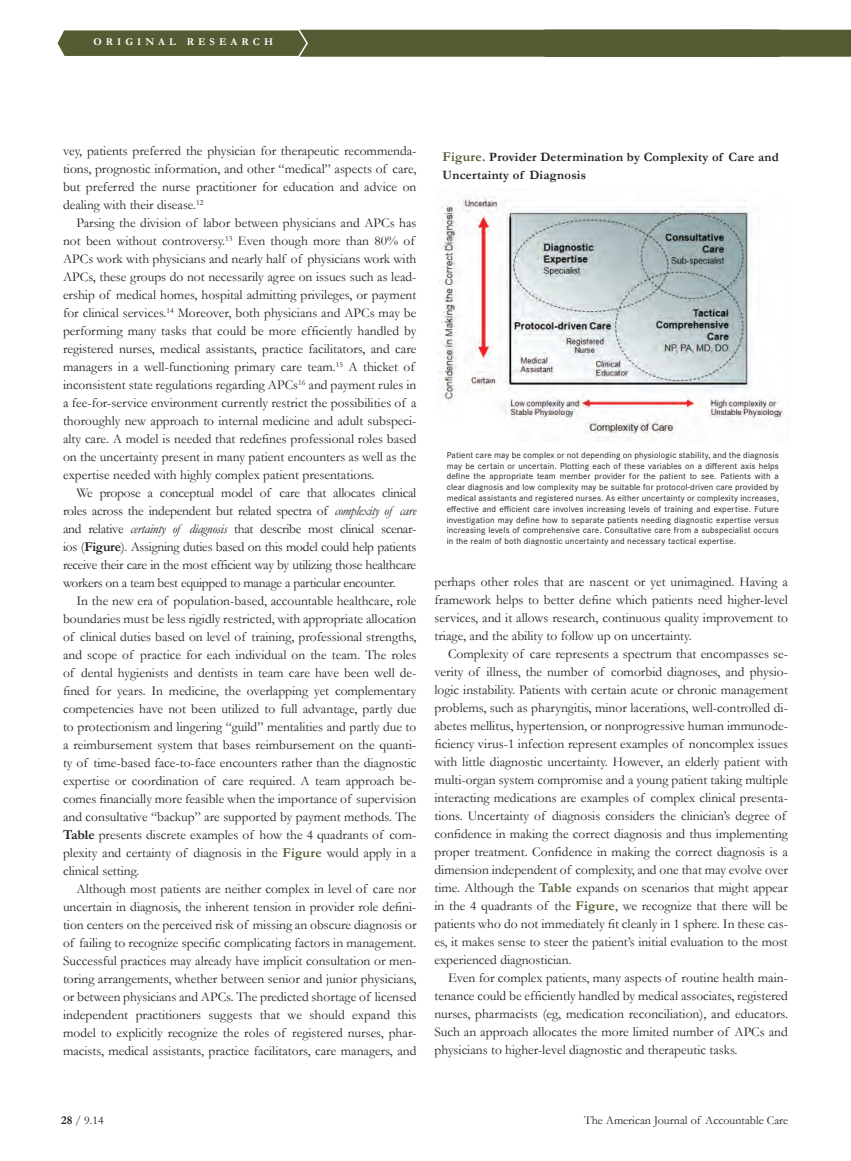
<style>
.page{position:relative;width:851px;height:1161px;background:#fff}
.page>*{position:absolute;margin:0;border:0;box-sizing:border-box;transform-origin:0 0}
.t1{font:13.5px "Garamond";color:#231f20}
.t2{font:13.5px "Garamond";letter-spacing:-.02em;color:#231f20}
.t3{font:700 12.75px/18px "Garamond";letter-spacing:.02em;color:#231f20}
.t4{font:12px "Garamond";color:#231f20}
.t5{font:700 10.5px "Garamond";letter-spacing:.39em;color:#fff}
.t6{font:9px/10.8px "Corporate S";letter-spacing:.02em;color:#231f20;text-align:justify}
.s1{font-style:italic}
.s2{font-weight:700}
.s3{font-weight:700;color:#535c32}
.s4{font-size:13.5px;color:#535c32}
</style>
<div class="page">
<svg style="left:57px;top:29px;width:793px;height:28px;background:#5b643c"></svg>
<img style="left:439px;top:197px;width:345px;height:242px">
<p class="t5" style="left:93px;top:36px;width:181px">original research</p>
<p class="t1" style="left:63px;top:143px;width:355px">vey, patients preferred the physician for therapeutic recommenda-</p>
<p class="t1" style="left:63px;top:161px;width:355px">tions, prognostic information, and other “medical” aspects of care,</p>
<p class="t1" style="left:63px;top:179px;width:355px">but preferred the nurse practitioner for education and advice on</p>
<p class="t1" style="left:63px;top:197px;width:142px">dealing with their disease.<sup>12</sup></p>
<p class="t1" style="left:76px;top:215px;width:341px">Parsing the division of labor between physicians and APCs has</p>
<p class="t1" style="left:63px;top:233px;width:353px">not been without controversy.<sup>13</sup> Even though more than 80% of</p>
<p class="t1" style="left:63px;top:251px;width:355px">APCs work with physicians and nearly half of physicians work with</p>
<p class="t1" style="left:63px;top:269px;width:355px">APCs, these groups do not necessarily agree on issues such as lead-</p>
<p class="t1" style="left:63px;top:287px;width:355px">ership of medical homes, hospital admitting privileges, or payment</p>
<p class="t1" style="left:63px;top:305px;width:355px">for clinical services.<sup>14</sup> Moreover, both physicians and APCs may be</p>
<p class="t1" style="left:63px;top:323px;width:355px">performing many tasks that could be more efficiently handled by</p>
<p class="t1" style="left:63px;top:341px;width:355px">registered nurses, medical assistants, practice facilitators, and care</p>
<p class="t1" style="left:63px;top:359px;width:353px">managers in a well-functioning primary care team.<sup>15</sup> A thicket of</p>
<p class="t1" style="left:63px;top:377px;width:355px">inconsistent state regulations regarding APCs<sup>16</sup> and payment rules in</p>
<p class="t1" style="left:63px;top:395px;width:355px">a fee-for-service environment currently restrict the possibilities of a</p>
<p class="t1" style="left:63px;top:413px;width:355px">thoroughly new approach to internal medicine and adult subspeci-</p>
<p class="t1" style="left:63px;top:431px;width:355px">alty care. A model is needed that redefines professional roles based</p>
<p class="t1" style="left:63px;top:449px;width:355px">on the uncertainty present in many patient encounters as well as the</p>
<p class="t1" style="left:63px;top:467px;width:313px">expertise needed with highly complex patient presentations.</p>
<p class="t2" style="left:77px;top:485px;width:341px">We propose a conceptual model of care that allocates clinical</p>
<p class="t2" style="left:63px;top:503px;width:355px">roles across the independent but related spectra of <span class="s1">complexity of care</span></p>
<p class="t2" style="left:63px;top:521px;width:355px">and relative <span class="s1">certainty of diagnosis</span> that describe most clinical scenar-</p>
<p class="t2" style="left:63px;top:539px;width:355px">ios (<span class="s2">Figure</span>). Assigning duties based on this model could help patients</p>
<p class="t2" style="left:63px;top:557px;width:355px">receive their care in the most efficient way by utilizing those healthcare</p>
<p class="t2" style="left:63px;top:575px;width:334px">workers on a team best equipped to manage a particular encounter.</p>
<p class="t1" style="left:77px;top:593px;width:341px">In the new era of population-based, accountable healthcare, role</p>
<p class="t1" style="left:63px;top:611px;width:355px">boundaries must be less rigidly restricted, with appropriate allocation</p>
<p class="t1" style="left:63px;top:629px;width:355px">of clinical duties based on level of training, professional strengths,</p>
<p class="t1" style="left:63px;top:647px;width:355px">and scope of practice for each individual on the team. The roles</p>
<p class="t1" style="left:63px;top:665px;width:355px">of dental hygienists and dentists in team care have been well de-</p>
<p class="t1" style="left:63px;top:683px;width:355px">fined for years. In medicine, the overlapping yet complementary</p>
<p class="t1" style="left:63px;top:701px;width:355px">competencies have not been utilized to full advantage, partly due</p>
<p class="t1" style="left:63px;top:719px;width:355px">to protectionism and lingering “guild” mentalities and partly due to</p>
<p class="t1" style="left:63px;top:737px;width:355px">a reimbursement system that bases reimbursement on the quanti-</p>
<p class="t1" style="left:63px;top:755px;width:355px">ty of time-based face-to-face encounters rather than the diagnostic</p>
<p class="t1" style="left:63px;top:773px;width:355px">expertise or coordination of care required. A team approach be-</p>
<p class="t1" style="left:63px;top:791px;width:355px">comes financially more feasible when the importance of supervision</p>
<p class="t1" style="left:63px;top:809px;width:355px">and consultative “backup” are supported by payment methods. The</p>
<p class="t1" style="left:63px;top:827px;width:355px"><span class="s2">Table</span> presents discrete examples of how the 4 quadrants of com-</p>
<p class="t1" style="left:63px;top:845px;width:355px">plexity and certainty of diagnosis in the <span class="s3">Figure</span> would apply in a</p>
<p class="t1" style="left:63px;top:863px;width:78px">clinical setting.</p>
<p class="t1" style="left:77px;top:881px;width:341px">Although most patients are neither complex in level of care nor</p>
<p class="t1" style="left:63px;top:899px;width:355px">uncertain in diagnosis, the inherent tension in provider role defini-</p>
<p class="t1" style="left:63px;top:917px;width:355px">tion centers on the perceived risk of missing an obscure diagnosis or</p>
<p class="t1" style="left:63px;top:935px;width:355px">of failing to recognize specific complicating factors in management.</p>
<p class="t1" style="left:63px;top:953px;width:355px">Successful practices may already have implicit consultation or men-</p>
<p class="t1" style="left:63px;top:971px;width:355px">toring arrangements, whether between senior and junior physicians,</p>
<p class="t1" style="left:63px;top:989px;width:355px">or between physicians and APCs. The predicted shortage of licensed</p>
<p class="t1" style="left:63px;top:1007px;width:355px">independent practitioners suggests that we should expand this</p>
<p class="t1" style="left:63px;top:1025px;width:355px">model to explicitly recognize the roles of registered nurses, phar-</p>
<p class="t1" style="left:63px;top:1043px;width:355px">macists, medical assistants, practice facilitators, care managers, and</p>
<p class="t3" style="left:442px;top:148px;width:338px"><span class="s4">Figure.</span> Provider Determination by Complexity of Care and<br>Uncertainty of Diagnosis</p>
<p class="t6" style="left:446px;top:450px;width:334px">Patient care may be complex or not depending on physiologic stability, and the diagnosis may be certain or uncertain. Plotting each of these variables on a different axis helps define the appropriate team member provider for the patient to see. Patients with a clear diagnosis and low complexity may be suitable for protocol-driven care provided by medical assistants and registered nurses. As either uncertainty or complexity increases, effective and efficient care involves increasing levels of training and expertise. Future investigation may define how to separate patients needing diagnostic expertise versus increasing levels of comprehensive care. Consultative care from a subspecialist occurs in the realm of both diagnostic uncertainty and necessary tactical expertise.</p>
<p class="t1" style="left:434px;top:573px;width:355px">perhaps other roles that are nascent or yet unimagined. Having a</p>
<p class="t1" style="left:434px;top:591px;width:355px">framework helps to better define which patients need higher-level</p>
<p class="t1" style="left:434px;top:609px;width:355px">services, and it allows research, continuous quality improvement to</p>
<p class="t1" style="left:434px;top:627px;width:258px">triage, and the ability to follow up on uncertainty.</p>
<p class="t1" style="left:448px;top:645px;width:341px">Complexity of care represents a spectrum that encompasses se-</p>
<p class="t1" style="left:434px;top:663px;width:355px">verity of illness, the number of comorbid diagnoses, and physio-</p>
<p class="t1" style="left:434px;top:681px;width:355px">logic instability. Patients with certain acute or chronic management</p>
<p class="t1" style="left:434px;top:699px;width:355px">problems, such as pharyngitis, minor lacerations, well-controlled di-</p>
<p class="t1" style="left:434px;top:717px;width:355px">abetes mellitus, hypertension, or nonprogressive human immunode-</p>
<p class="t1" style="left:434px;top:735px;width:355px">ficiency virus-1 infection represent examples of noncomplex issues</p>
<p class="t1" style="left:434px;top:753px;width:355px">with little diagnostic uncertainty. However, an elderly patient with</p>
<p class="t1" style="left:434px;top:771px;width:355px">multi-organ system compromise and a young patient taking multiple</p>
<p class="t1" style="left:434px;top:789px;width:355px">interacting medications are examples of complex clinical presenta-</p>
<p class="t1" style="left:434px;top:807px;width:353px">tions. Uncertainty of diagnosis considers the clinician’s degree of</p>
<p class="t1" style="left:434px;top:825px;width:355px">confidence in making the correct diagnosis and thus implementing</p>
<p class="t1" style="left:434px;top:843px;width:355px">proper treatment. Confidence in making the correct diagnosis is a</p>
<p class="t1" style="left:434px;top:861px;width:355px">dimension independent of complexity, and one that may evolve over</p>
<p class="t1" style="left:434px;top:879px;width:355px">time. Although the <span class="s3">Table</span> expands on scenarios that might appear</p>
<p class="t1" style="left:434px;top:897px;width:355px">in the 4 quadrants of the <span class="s3">Figure</span>, we recognize that there will be</p>
<p class="t1" style="left:434px;top:915px;width:355px">patients who do not immediately fit cleanly in 1 sphere. In these cas-</p>
<p class="t1" style="left:434px;top:933px;width:355px">es, it makes sense to steer the patient’s initial evaluation to the most</p>
<p class="t1" style="left:434px;top:951px;width:138px">experienced diagnostician.</p>
<p class="t1" style="left:448px;top:969px;width:341px">Even for complex patients, many aspects of routine health main-</p>
<p class="t1" style="left:434px;top:987px;width:355px">tenance could be efficiently handled by medical associates, registered</p>
<p class="t1" style="left:434px;top:1005px;width:355px">nurses, pharmacists (eg, medication reconciliation), and educators.</p>
<p class="t1" style="left:434px;top:1023px;width:355px">Such an approach allocates the more limited number of APCs and</p>
<p class="t1" style="left:434px;top:1041px;width:304px">physicians to higher-level diagnostic and therapeutic tasks.</p>
<p class="t4" style="left:61px;top:1113px;width:44px"><span class="s2">28</span> / 9.14</p>
<p class="t4" style="left:584px;top:1113px;width:205px">The American Journal of Accountable Care</p>
</div>
